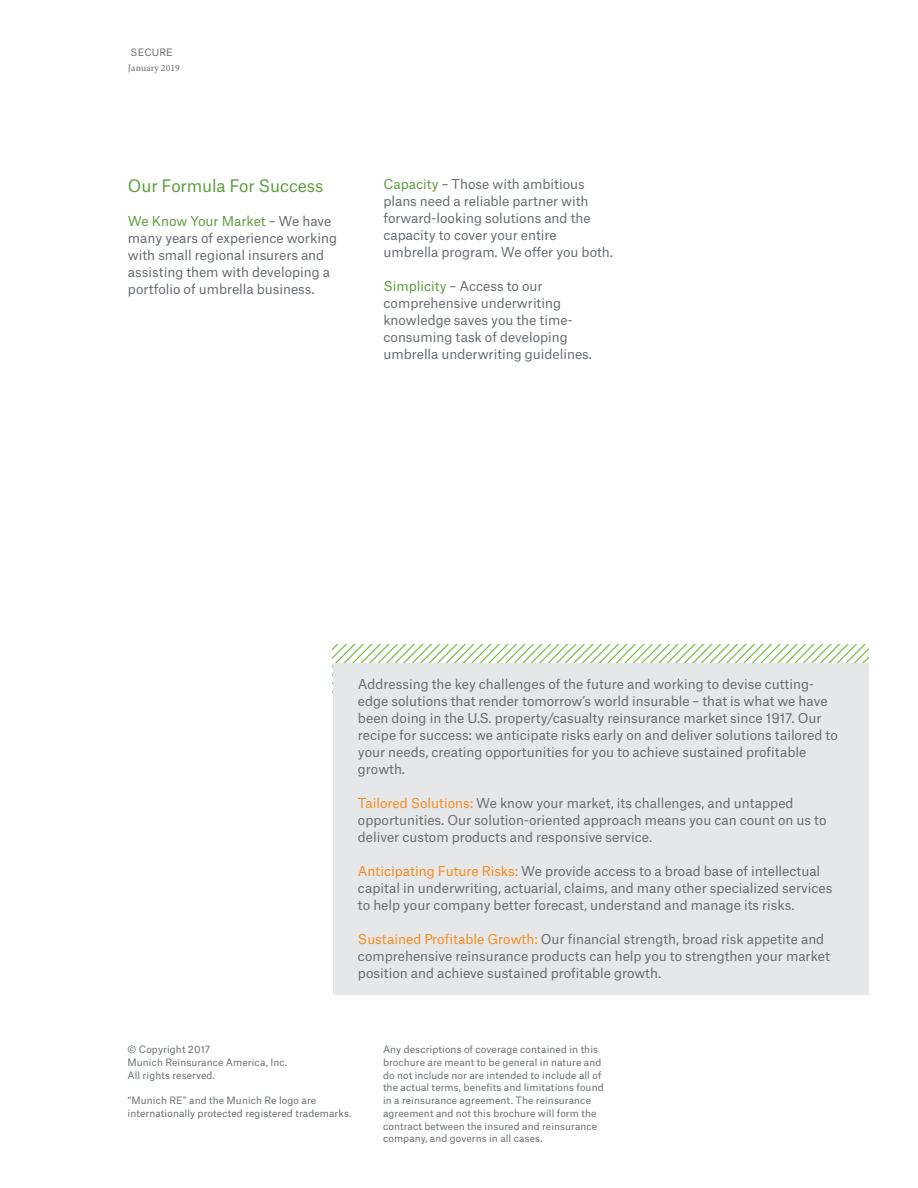
<style>
.page{position:relative;width:918px;height:1188px;background:#fff}
.page>*{position:absolute;margin:0;border:0;box-sizing:border-box;transform-origin:0 0}
._2_Secondary_informa{font:16.5px "Munich Re";letter-spacing:-.005em;color:#5d9e3e}
._4__Body_MR_8_75_pt{font:13.2px/17px "Munich Re";color:#676d72}
._6__MR_6_5_pt_regula{font:9.75px/12.8px "Munich Re";letter-spacing:.01em;color:#676d72}
._6__MR_6_5_pt_regula-2{font:9.75px "Minion Pro";letter-spacing:.01em;color:#676d72}
.s1{color:#5d9e3e}
.s2{color:#f68b1f}
</style>
<div class="page">
<svg style="left:333px;top:645px;width:536px;height:18px"></svg>
<div style="left:333px;top:663px;width:536px;height:332px;background:#e6e7e9"></div>
<p class="_6__MR_6_5_pt_regula" style="left:131px;top:45px;width:44px">SECURE</p>
<p class="_6__MR_6_5_pt_regula-2" style="left:128px;top:61px;width:53px">January 2019</p>
<p class="_2_Secondary_informa" style="left:128px;top:172px;width:197px">Our Formula For Success</p>
<p class="_4__Body_MR_8_75_pt" style="left:128px;top:211px;width:211px"><span class="s1">We Know Your Market</span> – We have many years of experience working with small regional insurers and assisting them with developing a portfolio of umbrella business.</p>
<p class="_4__Body_MR_8_75_pt" style="left:383px;top:174px;width:231px"><span class="s1">Capacity</span> – Those with ambitious plans need a reliable partner with forward-looking solutions and the capacity to cover your entire umbrella program. We offer you both.</p>
<p class="_4__Body_MR_8_75_pt" style="left:383px;top:276px;width:210px"><span class="s1">Simplicity</span> – Access to our comprehensive underwriting knowledge saves you the time&shy;consuming task of developing umbrella underwriting guidelines.</p>
<p class="_4__Body_MR_8_75_pt" style="left:358px;top:674px;width:481px">Addressing the key challenges of the future and working to devise cutting&shy;edge solutions that render tomorrow’s world insurable – that is what we have been doing in the U.S. property/casualty reinsurance market since 1917. Our recipe for success: we anticipate risks early on and deliver solutions tailored to your needs, creating opportunities for you to achieve sustained profitable growth.</p>
<p class="_4__Body_MR_8_75_pt" style="left:358px;top:793px;width:470px"><span class="s2">Tailored Solutions:</span> We know your market, its challenges, and untapped opportunities. Our solution-oriented approach means you can count on us to deliver custom products and responsive service.</p>
<p class="_4__Body_MR_8_75_pt" style="left:358px;top:861px;width:476px"><span class="s2">Anticipating Future Risks:</span> We provide access to a broad base of intellectual capital in underwriting, actuarial, claims, and many other specialized services to help your company better forecast, understand and manage its risks.</p>
<p class="_4__Body_MR_8_75_pt" style="left:358px;top:929px;width:473px"><span class="s2">Sustained Profitable Growth:</span> Our financial strength, broad risk appetite and comprehensive reinsurance products can help you to strengthen your market position and achieve sustained profitable growth.</p>
<p class="_6__MR_6_5_pt_regula" style="left:128px;top:1042px;width:84px">© Copyright 2017</p>
<p class="_6__MR_6_5_pt_regula" style="left:128px;top:1055px;width:161px">Munich Reinsurance America, Inc.</p>
<p class="_6__MR_6_5_pt_regula" style="left:128px;top:1068px;width:89px">All rights reserved.</p>
<p class="_6__MR_6_5_pt_regula" style="left:128px;top:1093px;width:225px">“Munich RE” and the Munich Re logo are internationally protected registered trademarks.</p>
<p class="_6__MR_6_5_pt_regula" style="left:383px;top:1042px;width:222px">Any descriptions of coverage contained in this brochure are meant to be general in nature and do not include nor are intended to include all of the actual terms, benefits and limitations found in a reinsurance agreement. The reinsurance agreement and not this brochure will form the contract between the insured and reinsurance company, and governs in all cases.</p>
</div>
